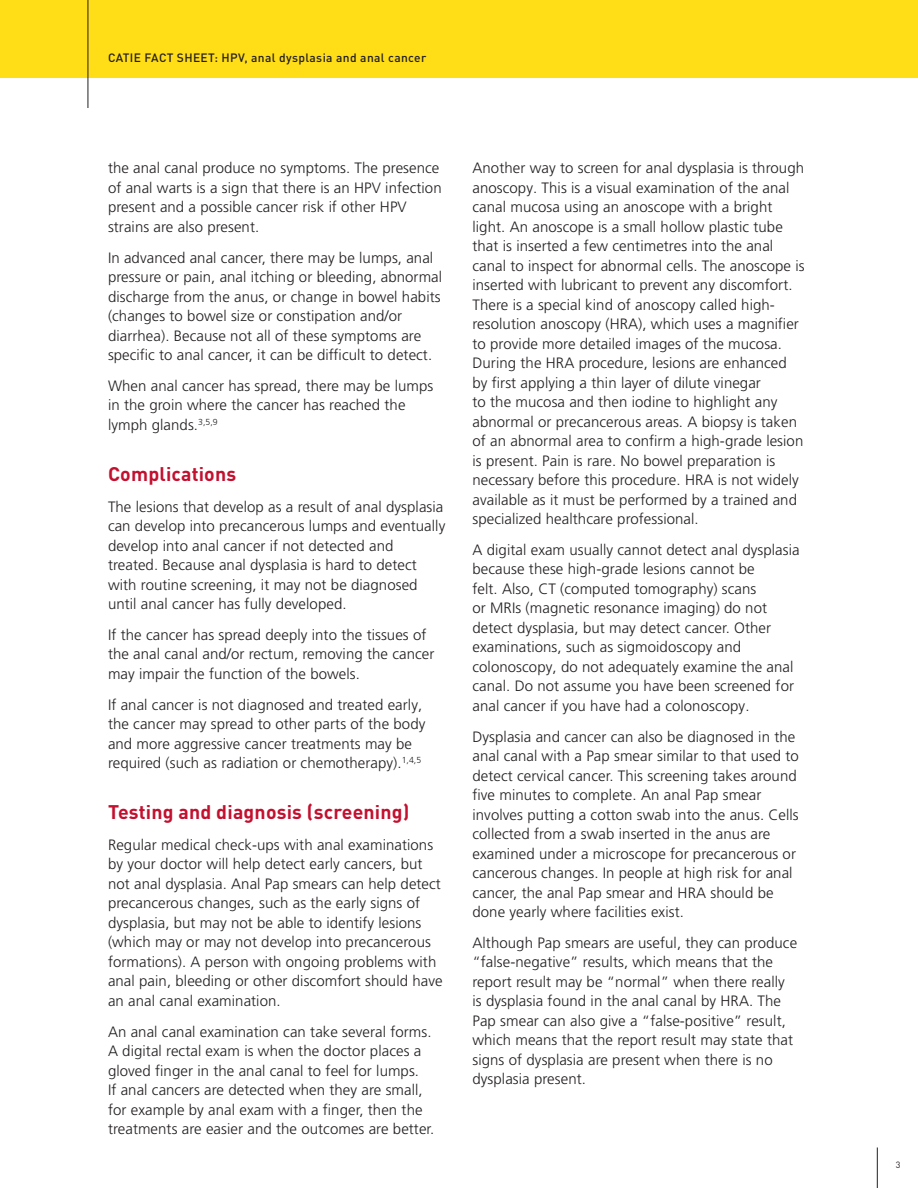
<style>
.page{position:relative;width:918px;height:1188px;background:#fff}
.page>*{position:absolute;margin:0;border:0;box-sizing:border-box;transform-origin:0 0}
.t1{font:700 19.5px "DINOT";letter-spacing:.01em;color:#c3102f}
.t2{font:300 15px/19.5px "Frutiger LT Pro";letter-spacing:.005em;color:#231f20}
.t3{font:500 12px "DINOT";letter-spacing:.03em;color:#231f20}
.t4{font:9px "DINOT";color:#231f20}
</style>
<div class="page">
<hr style="left:877px;top:1148px;width:1px;height:40px;background:#231f20">
<div style="left:0;top:0;width:918px;height:78px;background:#ffdd17"></div>
<hr style="left:88px;top:0;width:1px;height:108px;background:#231f20">
<p class="t3" style="left:108px;top:48px;width:320px">CATIE FACT SHEET: HPV, anal dysplasia and anal cancer</p>
<p class="t2" style="left:108px;top:158px;width:335px">the anal canal produce no symptoms. The presence of anal warts is a sign that there is an HPV infection present and a possible cancer risk if other HPV strains are also present.</p>
<p class="t2" style="left:108px;top:248px;width:336px">In advanced anal cancer, there may be lumps, anal pressure or pain, anal itching or bleeding, abnormal discharge from the anus, or change in bowel habits (changes to bowel size or constipation and/or diarrhea). Because not all of these symptoms are specific to anal cancer, it can be difficult to detect.</p>
<p class="t2" style="left:108px;top:376px;width:327px">When anal cancer has spread, there may be lumps in the groin where the cancer has reached the lymph glands.<sup>3,5,9</sup></p>
<h1 class="t1" style="left:108px;top:458px;width:130px">Complications</h1>
<p class="t2" style="left:108px;top:497px;width:339px">The lesions that develop as a result of anal dysplasia can develop into precancerous lumps and eventually develop into anal cancer if not detected and treated. Because anal dysplasia is hard to detect with routine screening, it may not be diagnosed until anal cancer has fully developed.</p>
<p class="t2" style="left:108px;top:625px;width:328px">If the cancer has spread deeply into the tissues of the anal canal and/or rectum, removing the cancer may impair the function of the bowels.</p>
<p class="t2" style="left:108px;top:695px;width:319px">If anal cancer is not diagnosed and treated early, the cancer may spread to other parts of the body and more aggressive cancer treatments may be required (such as radiation or chemotherapy).<sup>1,4,5</sup></p>
<h1 class="t1" style="left:108px;top:797px;width:303px">Testing and diagnosis (screening)</h1>
<p class="t2" style="left:108px;top:835px;width:336px">Regular medical check-ups with anal examinations by your doctor will help detect early cancers, but not anal dysplasia. Anal Pap smears can help detect precancerous changes, such as the early signs of dysplasia, but may not be able to identify lesions (which may or may not develop into precancerous formations). A person with ongoing problems with anal pain, bleeding or other discomfort should have an anal canal examination.</p>
<p class="t2" style="left:108px;top:1022px;width:328px">An anal canal examination can take several forms.<br>A digital rectal exam is when the doctor places a gloved finger in the anal canal to feel for lumps.<br>If anal cancers are detected when they are small, for example by anal exam with a finger, then the treatments are easier and the outcomes are better.</p>
<p class="t2" style="left:472px;top:158px;width:334px">Another way to screen for anal dysplasia is through anoscopy. This is a visual examination of the anal canal mucosa using an anoscope with a bright light. An anoscope is a small hollow plastic tube that is inserted a few centimetres into the anal canal to inspect for abnormal cells. The anoscope is inserted with lubricant to prevent any discomfort.<br>There is a special kind of anoscopy called high&shy;resolution anoscopy (HRA), which uses a magnifier to provide more detailed images of the mucosa.<br>During the HRA procedure, lesions are enhanced by first applying a thin layer of dilute vinegar<br>to the mucosa and then iodine to highlight any abnormal or precancerous areas. A biopsy is taken of an abnormal area to confirm a high-grade lesion is present. Pain is rare. No bowel preparation is necessary before this procedure. HRA is not widely available as it must be performed by a trained and specialized healthcare professional.</p>
<p class="t2" style="left:472px;top:540px;width:329px">A digital exam usually cannot detect anal dysplasia because these high-grade lesions cannot be<br>felt. Also, CT (computed tomography) scans<br>or MRIs (magnetic resonance imaging) do not detect dysplasia, but may detect cancer. Other examinations, such as sigmoidoscopy and colonoscopy, do not adequately examine the anal canal. Do not assume you have been screened for anal cancer if you have had a colonoscopy.</p>
<p class="t2" style="left:472px;top:727px;width:328px">Dysplasia and cancer can also be diagnosed in the anal canal with a Pap smear similar to that used to detect cervical cancer. This screening takes around five minutes to complete. An anal Pap smear involves putting a cotton swab into the anus. Cells collected from a swab inserted in the anus are examined under a microscope for precancerous or cancerous changes. In people at high risk for anal cancer, the anal Pap smear and HRA should be done yearly where facilities exist.</p>
<p class="t2" style="left:472px;top:933px;width:326px">Although Pap smears are useful, they can produce “false-negative” results, which means that the report result may be “normal” when there really is dysplasia found in the anal canal by HRA. The Pap smear can also give a “false-positive” result, which means that the report result may state that signs of dysplasia are present when there is no dysplasia present.</p>
<p class="t4" style="left:896px;top:1158px;width:6px">3</p>
</div>
